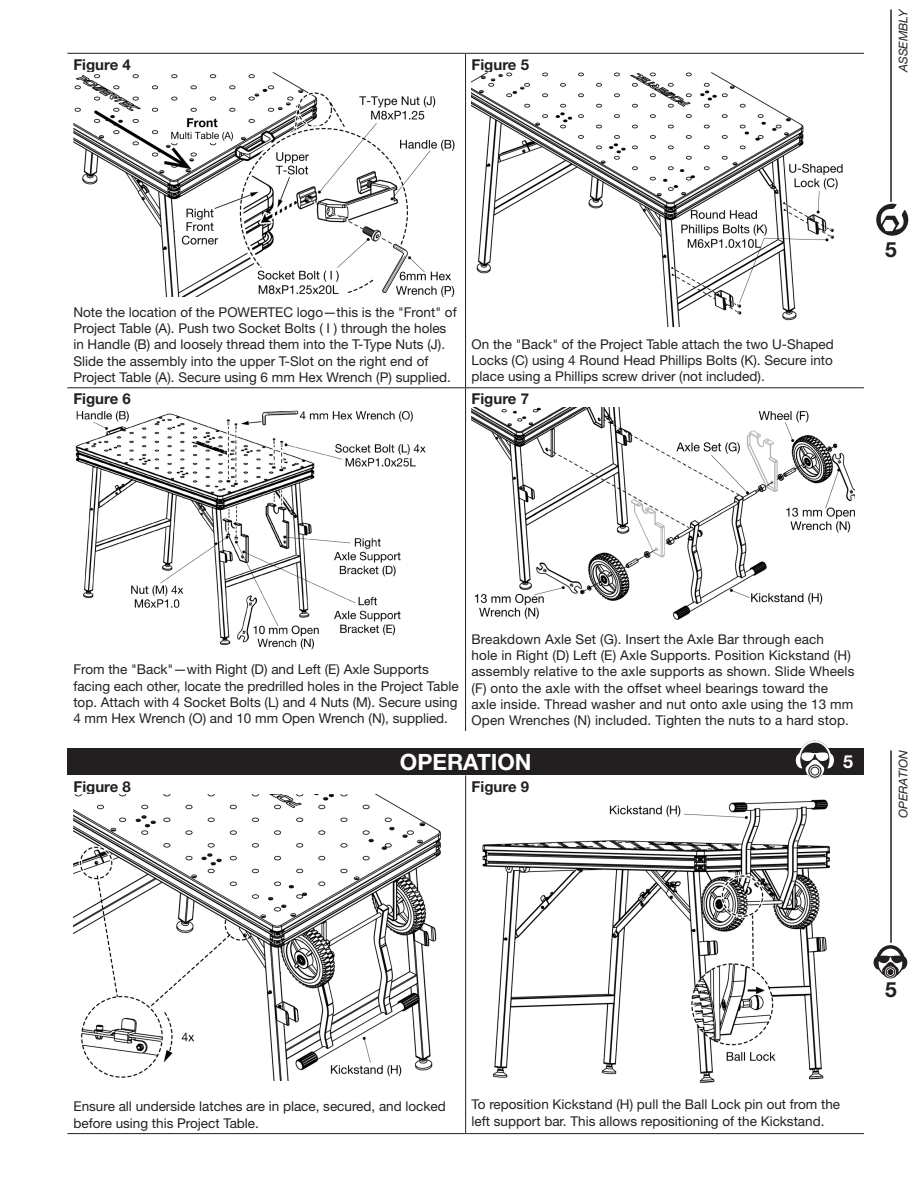
<style>
.page{position:relative;width:918px;height:1188px;background:#fff}
.page>*{position:absolute;margin:0;border:0;box-sizing:border-box;transform-origin:0 0}
.SECTION__blk_bar__wht_text{font:700 22.5px "Helvetica Neue LT Std";color:#fff}
.t1{font:700 21px "Helvetica Neue LT Std";color:#231f20}
.t2{font:700 18px "Helvetica Neue LT Std";color:#fff}
.Figure{font:700 15px "Helvetica Neue LT Std";color:#231f20}
.body_text{font:13.5px/16.2px "Helvetica Neue LT Std";color:#231f20}
.t3{font:italic 12px "Helvetica Neue LT Std";color:#231f20}
</style>
<div class="page">
<hr style="left:890px;top:10px;width:2px;height:192px;background:#231f20">
<svg style="left:876px;top:204px;width:32px;height:32px"></svg>
<hr style="left:67px;top:53px;width:399px;height:1px;background:#231f20">
<hr style="left:466px;top:53px;width:398px;height:1px;background:#231f20">
<hr style="left:465px;top:54px;width:1px;height:333px;background:#231f20">
<hr style="left:67px;top:387px;width:399px;height:1px;background:#231f20">
<hr style="left:466px;top:387px;width:398px;height:1px;background:#231f20">
<hr style="left:465px;top:388px;width:1px;height:343px;background:#231f20">
<img style="left:73px;top:73px;width:382px;height:223px">
<img style="left:472px;top:73px;width:371px;height:253px">
<img style="left:75px;top:410px;width:351px;height:240px">
<img style="left:472px;top:407px;width:383px;height:213px">
<hr style="left:890px;top:750px;width:2px;height:193px;background:#231f20">
<svg style="left:873px;top:945px;width:35px;height:33px"></svg>
<div style="left:68px;top:748px;width:796px;height:27px;background:#231f20"></div>
<svg style="left:796px;top:741px;width:38px;height:37px"></svg>
<hr style="left:465px;top:775px;width:1px;height:358px;background:#231f20">
<hr style="left:67px;top:1133px;width:399px;height:1px;background:#231f20">
<hr style="left:466px;top:1133px;width:398px;height:1px;background:#231f20">
<img style="left:73px;top:795px;width:368px;height:286px">
<img style="left:482px;top:799px;width:348px;height:284px">
<p class="Figure" style="left:73px;top:55px;width:59px">Figure 4</p>
<p class="Figure" style="left:472px;top:55px;width:59px">Figure 5</p>
<p class="t3" style="left:896px;top:72px;width:65px;rotate:-90deg">ASSEMBLY</p>
<p class="body_text" style="left:73px;top:304px;width:385px">Note the location of the POWERTEC logo—this is the "Front" of Project Table (A). Push two Socket Bolts ( I ) through the holes in Handle (B) and loosely thread them into the T-Type Nuts (J).<br>Slide the assembly into the upper T-Slot on the right end of Project Table (A). Secure using 6 mm Hex Wrench (P) supplied.</p>
<p class="Figure" style="left:73px;top:390px;width:59px">Figure 6</p>
<p class="body_text" style="left:472px;top:336px;width:364px;text-align:justify">On the "Back" of the Project Table attach the two U-Shaped Locks (C) using 4 Round Head Phillips Bolts (K). Secure into place using a Phillips screw driver (not included).</p>
<p class="Figure" style="left:472px;top:390px;width:59px">Figure 7</p>
<p class="t1" style="left:885px;top:236px;width:13px">5</p>
<p class="body_text" style="left:73px;top:661px;width:387px">From the "Back"—with Right (D) and Left (E) Axle Supports facing each other, locate the predrilled holes in the Project Table top. Attach with 4 Socket Bolts (L) and 4 Nuts (M). Secure using 4 mm Hex Wrench (O) and 10 mm Open Wrench (N), supplied.</p>
<p class="body_text" style="left:472px;top:631px;width:384px">Breakdown Axle Set (G). Insert the Axle Bar through each<br>hole in Right (D) Left (E) Axle Supports. Position Kickstand (H) assembly relative to the axle supports as shown. Slide Wheels (F) onto the axle with the offset wheel bearings toward the axle inside. Thread washer and nut onto axle using the 13 mm Open Wrenches (N) included. Tighten the nuts to a hard stop.</p>
<p class="Figure" style="left:73px;top:777px;width:59px">Figure 8</p>
<p class="SECTION__blk_bar__wht_text" style="left:400px;top:748px;width:133px">OPERATION</p>
<p class="t2" style="left:843px;top:751px;width:12px">5</p>
<p class="Figure" style="left:472px;top:777px;width:59px">Figure 9</p>
<p class="t3" style="left:896px;top:818px;width:69px;rotate:-90deg">OPERATION</p>
<p class="body_text" style="left:73px;top:1098px;width:374px">Ensure all underside latches are in place, secured, and locked before using this Project Table.</p>
<p class="body_text" style="left:472px;top:1096px;width:370px">To reposition Kickstand (H) pull the Ball Lock pin out from the left support bar. This allows repositioning of the Kickstand.</p>
<p class="t1" style="left:885px;top:977px;width:13px">5</p>
</div>
